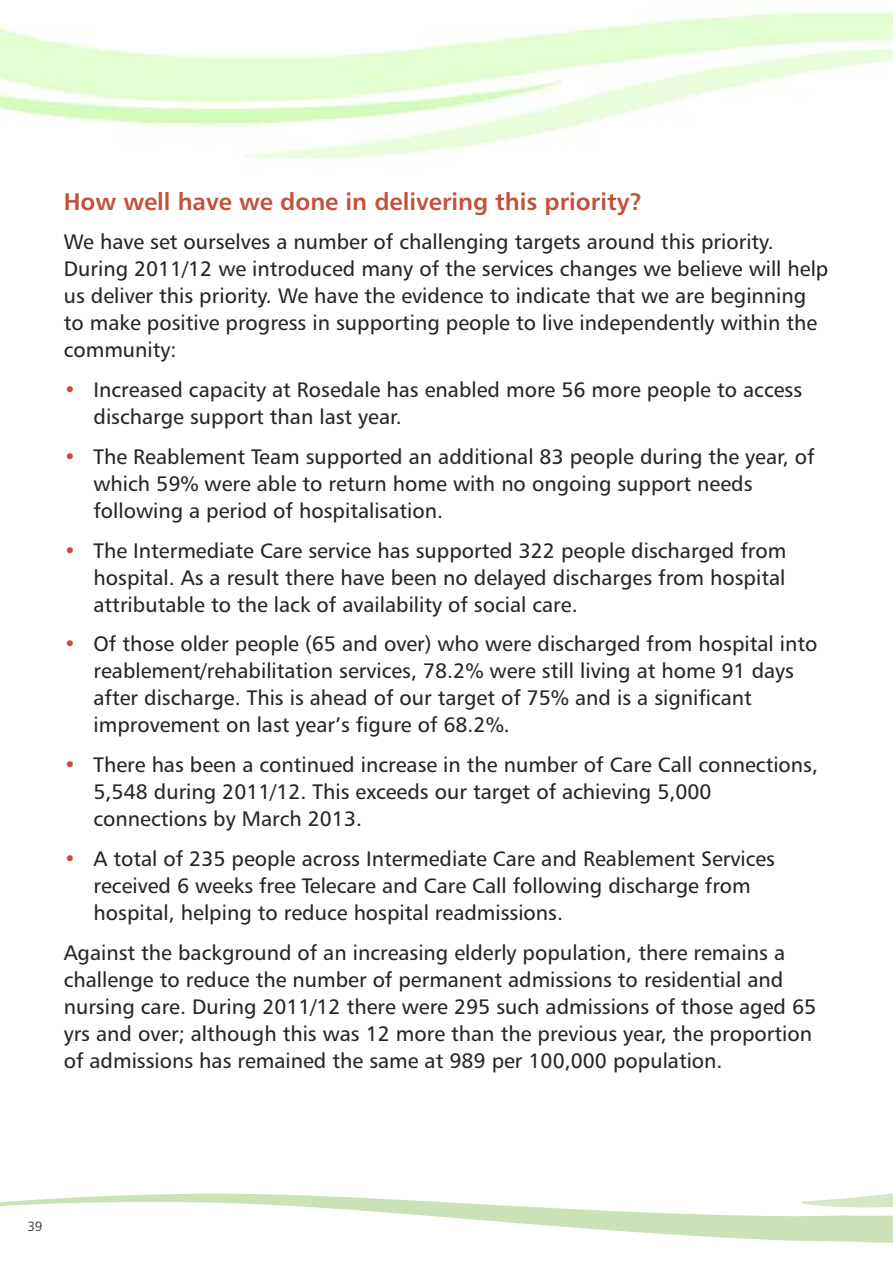
<style>
.page{position:relative;width:893px;height:1263px;background:#fff}
.page>*{position:absolute;margin:0;border:0;box-sizing:border-box;transform-origin:0 0}
.t1{font:24px "Humanist 777 BT Bold B";color:#c5503a}
.t2{font:21px/27px "Humanist 777 BT Roman B";color:#272627}
.t3{font:13.5px "Humanist 777 BT Light B";color:#272627}
.s1{color:#c5503a}
</style>
<div class="page">
<svg style="left:0;top:1195px;width:789px;height:46px"></svg>
<svg style="left:789px;top:1193px;width:104px;height:50px"></svg>
<p class="t1" style="left:64px;top:187px;width:580px">How well have we done in delivering this priority?</p>
<p class="t2" style="left:64px;top:229px;width:766px">We have set ourselves a number of challenging targets around this priority.<br>During 2011/12 we introduced many of the services changes we believe will help us deliver this priority. We have the evidence to indicate that we are beginning to make positive progress in supporting people to live independently within the community:</p>
<p class="t2" style="left:94px;top:376px;width:710px;text-indent:-30px"><span class="s1">•</span> Increased capacity at Rosedale has enabled more 56 more people to access discharge support than last year.</p>
<p class="t2" style="left:94px;top:443px;width:723px;text-indent:-30px"><span class="s1">•</span> The Reablement Team supported an additional 83 people during the year, of which 59% were able to return home with no ongoing support needs following a period of hospitalisation.</p>
<p class="t2" style="left:94px;top:537px;width:694px;text-align:justify;text-indent:-30px"><span class="s1">•</span> The Intermediate Care service has supported 322 people discharged from hospital. As a result there have been no delayed discharges from hospital attributable to the lack of availability of social care.</p>
<p class="t2" style="left:94px;top:631px;width:725px;text-indent:-30px"><span class="s1">•</span> Of those older people (65 and over) who were discharged from hospital into reablement/rehabilitation services, 78.2% were still living at home 91 days after discharge. This is ahead of our target of 75% and is a significant improvement on last year’s figure of 68.2%.</p>
<p class="t2" style="left:94px;top:751px;width:726px;text-indent:-30px"><span class="s1">•</span> There has been a continued increase in the number of Care Call connections,<br>5,548 during 2011/12. This exceeds our target of achieving 5,000 connections by March 2013.</p>
<p class="t2" style="left:94px;top:845px;width:683px;text-indent:-30px"><span class="s1">•</span> A total of 235 people across Intermediate Care and Reablement Services received 6 weeks free Telecare and Care Call following discharge from hospital, helping to reduce hospital readmissions.</p>
<p class="t2" style="left:64px;top:939px;width:754px">Against the background of an increasing elderly population, there remains a challenge to reduce the number of permanent admissions to residential and nursing care. During 2011/12 there were 295 such admissions of those aged 65 yrs and over; although this was 12 more than the previous year, the proportion of admissions has remained the same at 989 per 100,000 population.</p>
<p class="t3" style="left:27px;top:1218px;width:17px">39</p>
</div>
